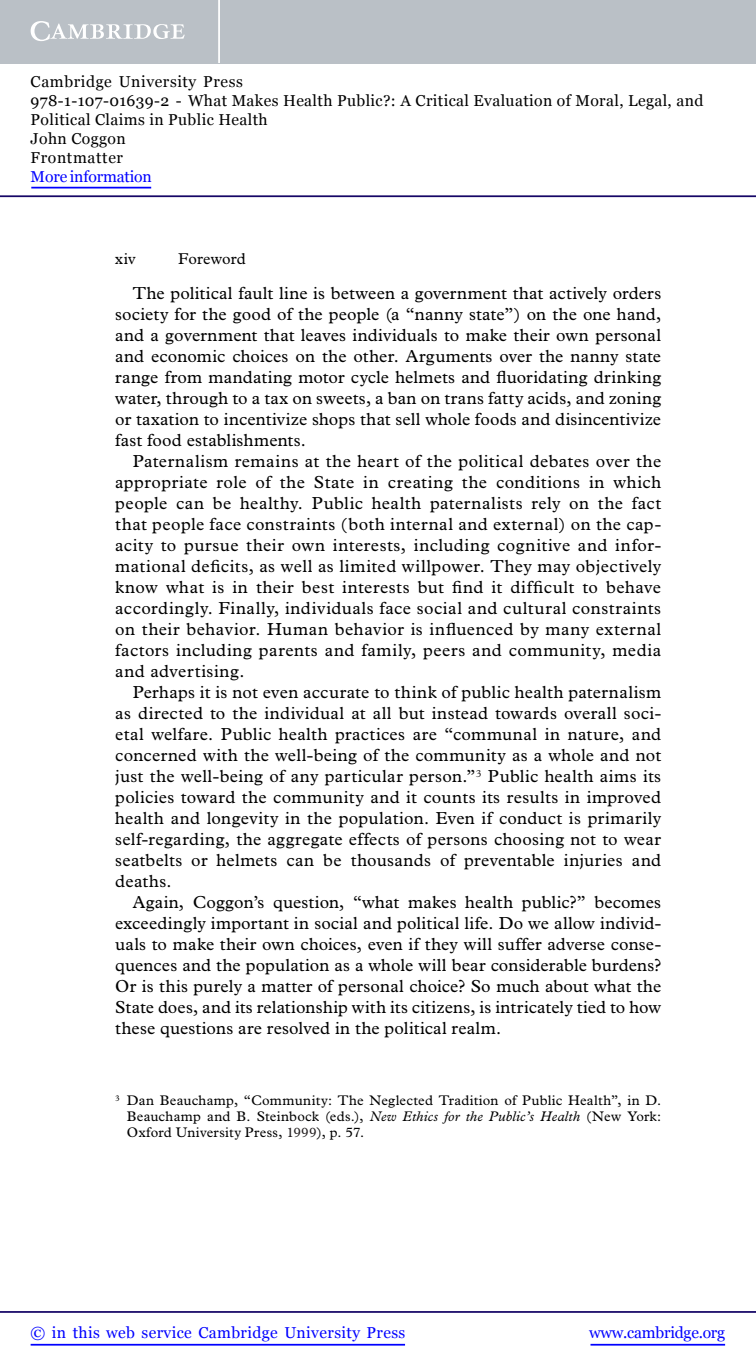
<style>
.page{position:relative;width:756px;height:1371px;background:#fff}
.page>*{position:absolute;margin:0;border:0;box-sizing:border-box;transform-origin:0 0}
.t1{font:17.5px "Plantin Std";letter-spacing:.02em;color:#000}
.t2{font:15.75px/18.9px "Georgia";letter-spacing:.025em;color:#000}
.t3{font:15.75px "Georgia";letter-spacing:.025em;color:#00f}
.t4{font:15.75px "Georgia";letter-spacing:-.015em;color:#00f}
.t5{font:15.75px "Georgia";letter-spacing:-.01em;color:#00f}
.t6{font:15.75px "Plantin Std";letter-spacing:.01em;color:#000}
.t7{font:14px/15.8px "Plantin Std";letter-spacing:.015em;color:#000;text-align:justify}
.s1{font-style:italic}
.s2{color:#231f20}
</style>
<div class="page">
<div style="left:0;top:0;width:756px;height:63px;background:#bac0c6"></div>
<svg style="left:31px;top:21px;width:154px;height:20px"></svg>
<hr style="left:218px;top:0;width:2px;height:63px;background:#fff">
<hr style="left:0;top:195px;width:756px;height:2px;background:#150666">
<hr style="left:591px;top:1343px;width:134px;height:2px;background:#00f">
<hr style="left:0;top:1310px;width:756px;height:2px;background:#150666">
<hr style="left:31px;top:1343px;width:374px;height:2px;background:#00f">
<hr style="left:31px;top:187px;width:120px;height:1px;background:#00f">
<p class="t2" style="left:31px;top:72px;width:674px">Cambridge University Press<br>978-1-107-01639-2 - What Makes Health Public?: A Critical Evaluation of Moral, Legal, and Political Claims in Public Health<br>John Coggon<br>Frontmatter</p>
<p class="t5" style="left:31px;top:167px;width:123px">More information</p>
<p class="t6" style="left:115px;top:249px;width:22px">xiv</p>
<p class="t6" style="left:178px;top:249px;width:69px">Foreword</p>
<p class="t1" style="left:133px;top:283px;width:530px">The political fault line is between a government that actively orders</p>
<p class="t1" style="left:115px;top:304px;width:547px">society for the good of the people (a “nanny state”) on the one hand,</p>
<p class="t1" style="left:115px;top:325px;width:547px">and a government that leaves individuals to make their own personal</p>
<p class="t1" style="left:115px;top:346px;width:547px">and economic choices on the other. Arguments over the nanny state</p>
<p class="t1" style="left:115px;top:367px;width:547px">range from mandating motor cycle helmets and fluoridating drinking</p>
<p class="t1" style="left:115px;top:388px;width:547px">water, through to a tax on sweets, a ban on trans fatty acids, and zoning</p>
<p class="t1" style="left:115px;top:409px;width:547px">or taxation to incentivize shops that sell whole foods and disincentivize</p>
<p class="t1" style="left:115px;top:430px;width:192px">fast food establishments.</p>
<p class="t1" style="left:133px;top:451px;width:530px">Paternalism remains at the heart of the political debates over the</p>
<p class="t1" style="left:115px;top:472px;width:547px">appropriate role of the State in creating the conditions in which</p>
<p class="t1" style="left:115px;top:493px;width:548px">people can be healthy. Public health paternalists rely on the fact</p>
<p class="t1" style="left:115px;top:514px;width:547px">that people face constraints (both internal and external) on the cap-</p>
<p class="t1" style="left:115px;top:535px;width:547px">acity to pursue their own interests, including cognitive and infor-</p>
<p class="t1" style="left:115px;top:556px;width:547px">mational deficits, as well as limited willpower. They may objectively</p>
<p class="t1" style="left:115px;top:577px;width:547px">know what is in their best interests but find it difficult to behave</p>
<p class="t1" style="left:115px;top:598px;width:547px">accordingly. Finally, individuals face social and cultural constraints</p>
<p class="t1" style="left:115px;top:619px;width:547px">on their behavior. Human behavior is influenced by many external</p>
<p class="t1" style="left:115px;top:640px;width:547px">factors including parents and family, peers and community, media</p>
<p class="t1" style="left:115px;top:661px;width:131px">and advertising.</p>
<p class="t1" style="left:133px;top:682px;width:530px">Perhaps it is not even accurate to think of public health paternalism</p>
<p class="t1" style="left:115px;top:703px;width:547px">as directed to the individual at all but instead towards overall soci-</p>
<p class="t1" style="left:115px;top:724px;width:547px">etal welfare. Public health practices are “communal in nature, and</p>
<p class="t1" style="left:115px;top:745px;width:547px">concerned with the well-being of the community as a whole and not</p>
<p class="t1" style="left:115px;top:766px;width:547px">just the well-being of any particular person.”<sup>3</sup> Public health aims its</p>
<p class="t1" style="left:115px;top:787px;width:548px">policies toward the community and it counts its results in improved</p>
<p class="t1" style="left:115px;top:808px;width:547px">health and longevity in the population. Even if conduct is primarily</p>
<p class="t1" style="left:115px;top:829px;width:547px">self-regarding, the aggregate effects of persons choosing not to wear</p>
<p class="t1" style="left:115px;top:850px;width:547px">seatbelts or helmets can be thousands of preventable injuries and</p>
<p class="t1" style="left:115px;top:871px;width:58px">deaths.</p>
<p class="t1" style="left:133px;top:892px;width:530px">Again, Coggon’s question, “what makes health public?” becomes</p>
<p class="t1" style="left:115px;top:913px;width:548px">exceedingly important in social and political life. Do we allow individ-</p>
<p class="t1" style="left:115px;top:934px;width:548px">uals to make their own choices, even if they will suffer adverse conse-</p>
<p class="t1" style="left:115px;top:955px;width:548px">quences and the population as a whole will bear considerable burdens?</p>
<p class="t1" style="left:115px;top:976px;width:548px">Or is this purely a matter of personal choice? So much about what the</p>
<p class="t1" style="left:115px;top:997px;width:547px">State does, and its relationship with its citizens, is intricately tied to how</p>
<p class="t1" style="left:115px;top:1018px;width:387px">these questions are resolved in the political realm.</p>
<p class="t7" style="left:127px;top:1092px;width:536px;text-indent:-12px"><sup>3</sup> Dan Beauchamp, “Community: The Neglected Tradition of Public Health”, in D.<br>Beauchamp and B. Steinbock (eds.), <span class="s1">New Ethics for the Public’s Health</span> (New York:<br>Oxford University Press, <span class="s2">1999</span>), p. 57.</p>
<p class="t3" style="left:31px;top:1322px;width:376px">© in this web service Cambridge University Press</p>
<p class="t4" style="left:589px;top:1322px;width:137px">www.cambridge.org</p>
</div>
